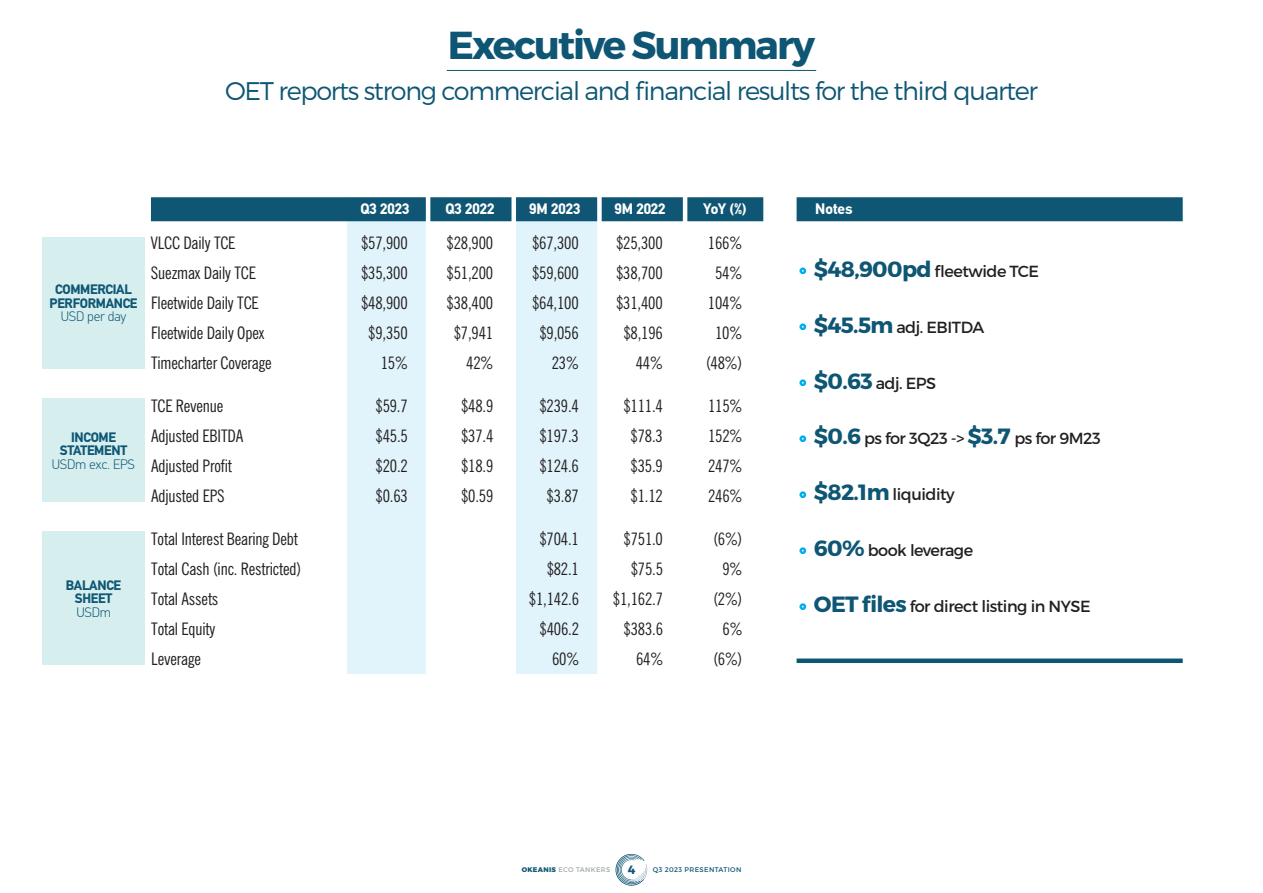
<style>
.page{position:relative;width:1263px;height:893px;background:#fff}
.page>*{position:absolute;margin:0;border:0;box-sizing:border-box;transform-origin:0 0}
.t1{font:700 39px "Montserrat";letter-spacing:-.05em;color:#0e5674}
.t2{font:300 25.5px "Montserrat";letter-spacing:-.05em;color:#0e5674}
.t3{font:17.25px "Ka Sans Con 02";letter-spacing:-.01em;color:#231f20}
.t4{font:16.05px "Montserrat";letter-spacing:-.03em;color:#231f20}
.t5{font:700 15px "Ka Din";color:#fff}
.t6{font:700 13.5px/13.5px "Ka Din";letter-spacing:-.02em;color:#0e5674;text-align:center}
.t7{font:300 13.5px "Ka Din";letter-spacing:-.02em;color:#0e5674}
.t8{font:700 12px "Montserrat";color:#0e5674}
.t9{font:6.75px "Montserrat";letter-spacing:.06em;color:#0e5674}
.t10{font:6.75px "Montserrat";letter-spacing:.05em;color:#9ea9ab}
.s1{font-weight:700;font-size:22.05px;color:#0e5674}
.s2{font-weight:800;color:#0e5674}
</style>
<div class="page">
<div style="left:347px;top:197px;width:81px;height:476px;background:#e1f4fc"></div>
<div style="left:513px;top:197px;width:87px;height:476px;background:#e1f4fc"></div>
<svg style="left:615px;top:854px;width:32px;height:32px"></svg>
<div style="left:151px;top:197px;width:612px;height:24px;background:#0e5674"></div>
<div style="left:43px;top:237px;width:102px;height:132px;background:#d6eeed"></div>
<div style="left:43px;top:531px;width:102px;height:134px;background:#d6eeed"></div>
<div style="left:43px;top:398px;width:102px;height:104px;background:#d6eeed"></div>
<hr style="left:426px;top:176px;width:4px;height:513px;background:#fff">
<div style="left:511px;top:176px;width:5px;height:513px;background:#fff"></div>
<div style="left:597px;top:176px;width:5px;height:513px;background:#fff"></div>
<hr style="left:683px;top:176px;width:4px;height:513px;background:#fff">
<hr style="left:447px;top:70px;width:369px;height:1px;background:#0e5674">
<div style="left:796px;top:197px;width:387px;height:24px;background:#0e5674"></div>
<div style="left:796px;top:658px;width:387px;height:5px;background:#0e5674"></div>
<div style="left:799px;top:267px;width:7px;height:7px;border:2px solid #00aeef;border-radius:50%"></div>
<div style="left:799px;top:323px;width:7px;height:7px;border:2px solid #00aeef;border-radius:50%"></div>
<div style="left:799px;top:379px;width:7px;height:7px;border:2px solid #00aeef;border-radius:50%"></div>
<div style="left:799px;top:435px;width:7px;height:7px;border:2px solid #00aeef;border-radius:50%"></div>
<div style="left:799px;top:491px;width:7px;height:7px;border:2px solid #00aeef;border-radius:50%"></div>
<div style="left:799px;top:547px;width:7px;height:7px;border:2px solid #00aeef;border-radius:50%"></div>
<div style="left:799px;top:603px;width:7px;height:7px;border:2px solid #00aeef;border-radius:50%"></div>
<h1 class="t1" style="left:448px;top:21px;width:369px">Executive Summary</h1>
<h2 class="t2" style="left:225px;top:75px;width:814px">OET reports strong commercial and financial results for the third quarter</h2>
<p class="t6" style="left:50px;top:283px;width:89px">COMMERCIAL<br>PERFORMANCE</p>
<p class="t7" style="left:61px;top:309px;width:67px">USD per day</p>
<p class="t6" style="left:60px;top:431px;width:69px">INCOME<br>STATEMENT</p>
<p class="t7" style="left:52px;top:457px;width:85px">USDm exc. EPS</p>
<p class="t6" style="left:66px;top:578px;width:57px">BALANCE<br>SHEET</p>
<p class="t7" style="left:76px;top:604px;width:36px">USDm</p>
<p class="t5" style="left:360px;top:201px;width:51px">Q3 2023</p>
<p class="t5" style="left:445px;top:201px;width:51px">Q3 2022</p>
<p class="t5" style="left:529px;top:201px;width:53px">9M 2023</p>
<p class="t5" style="left:614px;top:201px;width:53px">9M 2022</p>
<p class="t5" style="left:703px;top:201px;width:45px">YoY (%)</p>
<p class="t3" style="left:151px;top:233px;width:86px">VLCC Daily TCE</p>
<p class="t3" style="left:361px;top:233px;width:48px">$57,900</p>
<p class="t3" style="left:447px;top:233px;width:48px">$28,900</p>
<p class="t3" style="left:532px;top:233px;width:48px">$67,300</p>
<p class="t3" style="left:616px;top:233px;width:48px">$25,300</p>
<p class="t3" style="left:708px;top:233px;width:36px">166%</p>
<p class="t3" style="left:151px;top:263px;width:106px">Suezmax Daily TCE</p>
<p class="t3" style="left:361px;top:263px;width:48px">$35,300</p>
<p class="t3" style="left:447px;top:263px;width:48px">$51,200</p>
<p class="t3" style="left:532px;top:263px;width:48px">$59,600</p>
<p class="t3" style="left:616px;top:263px;width:48px">$38,700</p>
<p class="t3" style="left:715px;top:263px;width:29px">54%</p>
<p class="t3" style="left:151px;top:293px;width:109px">Fleetwide Daily TCE</p>
<p class="t3" style="left:361px;top:293px;width:48px">$48,900</p>
<p class="t3" style="left:447px;top:293px;width:48px">$38,400</p>
<p class="t3" style="left:532px;top:293px;width:48px">$64,100</p>
<p class="t3" style="left:616px;top:293px;width:48px">$31,400</p>
<p class="t3" style="left:708px;top:293px;width:36px">104%</p>
<p class="t3" style="left:151px;top:323px;width:115px">Fleetwide Daily Opex</p>
<p class="t3" style="left:368px;top:323px;width:41px">$9,350</p>
<p class="t3" style="left:454px;top:323px;width:41px">$7,941</p>
<p class="t3" style="left:539px;top:323px;width:41px">$9,056</p>
<p class="t3" style="left:623px;top:323px;width:41px">$8,196</p>
<p class="t3" style="left:715px;top:323px;width:29px">10%</p>
<p class="t3" style="left:151px;top:353px;width:122px">Timecharter Coverage</p>
<p class="t3" style="left:381px;top:353px;width:29px">15%</p>
<p class="t3" style="left:466px;top:353px;width:29px">42%</p>
<p class="t3" style="left:552px;top:353px;width:29px">23%</p>
<p class="t3" style="left:636px;top:353px;width:29px">44%</p>
<p class="t3" style="left:706px;top:353px;width:38px">(48%)</p>
<p class="t3" style="left:151px;top:396px;width:74px">TCE Revenue</p>
<p class="t3" style="left:375px;top:396px;width:34px">$59.7</p>
<p class="t3" style="left:461px;top:396px;width:34px">$48.9</p>
<p class="t3" style="left:539px;top:396px;width:41px">$239.4</p>
<p class="t3" style="left:623px;top:396px;width:41px">$111.4</p>
<p class="t3" style="left:708px;top:396px;width:36px">115%</p>
<p class="t3" style="left:151px;top:426px;width:94px">Adjusted EBITDA</p>
<p class="t3" style="left:376px;top:426px;width:34px">$45.5</p>
<p class="t3" style="left:461px;top:426px;width:34px">$37.4</p>
<p class="t3" style="left:539px;top:426px;width:41px">$197.3</p>
<p class="t3" style="left:631px;top:426px;width:34px">$78.3</p>
<p class="t3" style="left:708px;top:426px;width:36px">152%</p>
<p class="t3" style="left:151px;top:456px;width:82px">Adjusted Profit</p>
<p class="t3" style="left:376px;top:456px;width:34px">$20.2</p>
<p class="t3" style="left:461px;top:456px;width:34px">$18.9</p>
<p class="t3" style="left:539px;top:456px;width:41px">$124.6</p>
<p class="t3" style="left:631px;top:456px;width:34px">$35.9</p>
<p class="t3" style="left:708px;top:456px;width:36px">247%</p>
<p class="t3" style="left:151px;top:486px;width:75px">Adjusted EPS</p>
<p class="t3" style="left:376px;top:486px;width:34px">$0.63</p>
<p class="t3" style="left:461px;top:486px;width:34px">$0.59</p>
<p class="t3" style="left:547px;top:486px;width:34px">$3.87</p>
<p class="t3" style="left:631px;top:486px;width:34px">$1.12</p>
<p class="t3" style="left:708px;top:486px;width:36px">246%</p>
<p class="t3" style="left:151px;top:529px;width:148px">Total Interest Bearing Debt</p>
<p class="t3" style="left:539px;top:529px;width:41px">$704.1</p>
<p class="t3" style="left:623px;top:529px;width:41px">$751.0</p>
<p class="t3" style="left:713px;top:529px;width:30px">(6%)</p>
<p class="t3" style="left:151px;top:559px;width:151px">Total Cash (inc. Restricted)</p>
<p class="t3" style="left:547px;top:559px;width:34px">$82.1</p>
<p class="t3" style="left:631px;top:559px;width:34px">$75.5</p>
<p class="t3" style="left:722px;top:559px;width:21px">9%</p>
<p class="t3" style="left:151px;top:589px;width:69px">Total Assets</p>
<p class="t3" style="left:529px;top:589px;width:52px">$1,142.6</p>
<p class="t3" style="left:613px;top:589px;width:52px">$1,162.7</p>
<p class="t3" style="left:713px;top:589px;width:30px">(2%)</p>
<p class="t3" style="left:151px;top:619px;width:66px">Total Equity</p>
<p class="t3" style="left:539px;top:619px;width:41px">$406.2</p>
<p class="t3" style="left:623px;top:619px;width:41px">$383.6</p>
<p class="t3" style="left:722px;top:619px;width:21px">6%</p>
<p class="t3" style="left:151px;top:649px;width:51px">Leverage</p>
<p class="t3" style="left:552px;top:649px;width:29px">60%</p>
<p class="t3" style="left:636px;top:649px;width:29px">64%</p>
<p class="t3" style="left:713px;top:649px;width:30px">(6%)</p>
<p class="t5" style="left:815px;top:201px;width:39px">Notes</p>
<p class="t4" style="left:814px;top:261px;width:227px"><span class="s1">$48,900pd</span> fleetwide TCE</p>
<p class="t4" style="left:814px;top:317px;width:172px"><span class="s1">$45.5m</span> adj. EBITDA</p>
<p class="t4" style="left:814px;top:373px;width:124px"><span class="s1">$0.63</span> adj. EPS</p>
<p class="t4" style="left:814px;top:429px;width:288px"><span class="s1">$0.6</span> ps for 3Q23 -&gt; <span class="s1">$3.7</span> ps for 9M23</p>
<p class="t4" style="left:814px;top:485px;width:142px"><span class="s1">$82.1m</span> liquidity</p>
<p class="t4" style="left:814px;top:541px;width:161px"><span class="s1">60%</span> book leverage</p>
<p class="t4" style="left:814px;top:597px;width:278px"><span class="s1">OET files</span> for direct listing in NYSE</p>
<p class="t10" style="left:522px;top:866px;width:90px"><span class="s2">OKEANIS</span> ECO TANKERS</p>
<p class="t8" style="left:628px;top:862px;width:9px">4</p>
<p class="t9" style="left:653px;top:866px;width:90px">Q3 2023 PRESENTATION</p>
</div>
